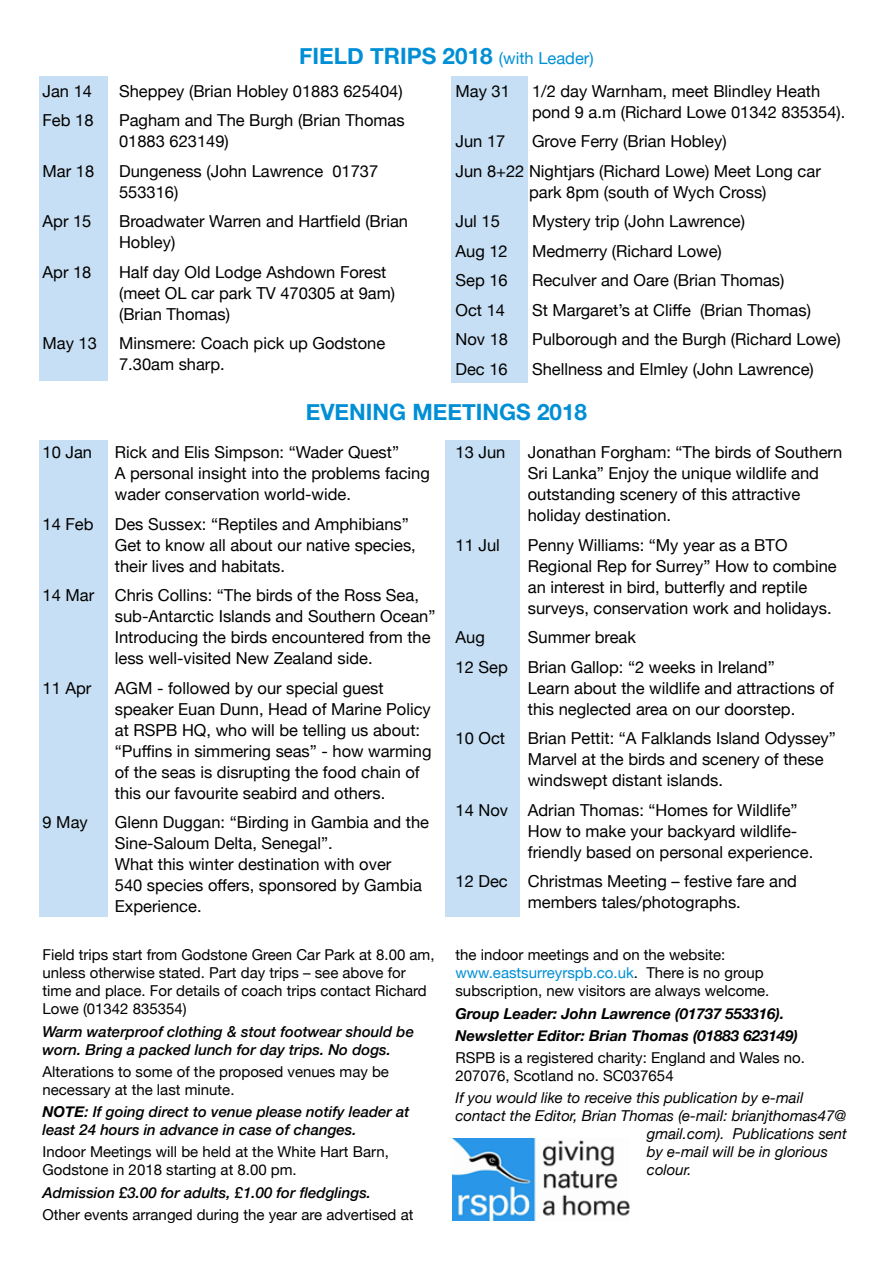
<style>
.page{position:relative;width:893px;height:1263px;background:#fff}
.page>*{position:absolute;margin:0;border:0;box-sizing:border-box;transform-origin:0 0}
.t1{font:700 22.5px "Helvetica Neue";color:#008fd5}
.t2{font:16.5px/21px "Helvetica Neue";color:#000}
.t3{font:15px/18px "Helvetica Neue";color:#000}
.t4{font:italic 500 15px/18px "Helvetica Neue";color:#000}
.t5{font:italic 15px "Helvetica Neue";color:#000}
.t6{font:italic 700 15px/22.2px "Helvetica Neue";color:#000}
.s1{font-weight:400;font-size:16.5px}
.s2{font-weight:700}
.s3{color:#008fd5}
</style>
<div class="page">
<div style="left:39px;top:77px;width:68px;height:304px;background:#c7dff4"></div>
<div style="left:39px;top:440px;width:68px;height:476px;background:#c7dff4"></div>
<div style="left:445px;top:440px;width:75px;height:476px;background:#c7dff4"></div>
<div style="left:451px;top:77px;width:76px;height:306px;background:#c7dff4"></div>
<img style="left:453px;top:1138px;width:177px;height:82px">
<h1 class="t1" style="left:299px;top:39px;width:296px">FIELD TRIPS 2018 <span class="s1">(with Leader)</span></h1>
<p class="t2" style="left:43px;top:81px;width:51px">Jan 14</p>
<p class="t2" style="left:119px;top:81px;width:285px">Sheppey (Brian Hobley 01883 625404)</p>
<p class="t2" style="left:43px;top:111px;width:53px">Feb 18</p>
<p class="t2" style="left:119px;top:111px;width:287px">Pagham and The Burgh (Brian Thomas<br>01883 623149)</p>
<p class="t2" style="left:43px;top:161px;width:53px">Mar 18</p>
<p class="t2" style="left:119px;top:161px;width:261px">Dungeness (John Lawrence 01737<br>553316)</p>
<p class="t2" style="left:43px;top:212px;width:50px">Apr 15</p>
<p class="t2" style="left:119px;top:212px;width:291px">Broadwater Warren and Hartfield (Brian<br>Hobley)</p>
<p class="t2" style="left:43px;top:262px;width:50px">Apr 18</p>
<p class="t2" style="left:119px;top:262px;width:278px">Half day Old Lodge Ashdown Forest (meet OL car park TV 470305 at 9am) (Brian Thomas)</p>
<p class="t2" style="left:43px;top:334px;width:56px">May 13</p>
<p class="t2" style="left:119px;top:334px;width:268px">Minsmere: Coach pick up Godstone<br>7.30am sharp.</p>
<p class="t2" style="left:455px;top:81px;width:56px">May 31</p>
<p class="t2" style="left:532px;top:81px;width:315px">1/2 day Warnham, meet Blindley Heath pond 9 a.m (Richard Lowe 01342 835354).</p>
<p class="t2" style="left:455px;top:132px;width:51px">Jun 17</p>
<p class="t2" style="left:455px;top:127px;width:367px;line-height:29.5px;text-indent:77px">Grove Ferry (Brian Hobley)<br>Jun 8+22 Nightjars (Richard Lowe) Meet Long car</p>
<p class="t2" style="left:529px;top:182px;width:239px">park 8pm (south of Wych Cross)</p>
<p class="t2" style="left:455px;top:212px;width:46px">Jul 15</p>
<p class="t2" style="left:532px;top:212px;width:214px">Mystery trip (John Lawrence)</p>
<p class="t2" style="left:455px;top:241px;width:54px">Aug 12</p>
<p class="t2" style="left:532px;top:241px;width:191px">Medmerry (Richard Lowe)</p>
<p class="t2" style="left:455px;top:271px;width:54px">Sep 16</p>
<p class="t2" style="left:532px;top:271px;width:254px">Reculver and Oare (Brian Thomas)</p>
<p class="t2" style="left:455px;top:300px;width:51px">Oct 14</p>
<p class="t2" style="left:532px;top:300px;width:280px">St Margaret’s at Cliffe (Brian Thomas)</p>
<p class="t2" style="left:455px;top:330px;width:54px">Nov 18</p>
<p class="t2" style="left:532px;top:330px;width:310px">Pulborough and the Burgh (Richard Lowe)</p>
<p class="t2" style="left:455px;top:359px;width:54px">Dec 16</p>
<p class="t2" style="left:532px;top:359px;width:283px">Shellness and Elmley (John Lawrence)</p>
<h1 class="t1" style="left:306px;top:394px;width:283px">EVENING MEETINGS 2018</h1>
<p class="t2" style="left:43px;top:443px;width:51px">10 Jan</p>
<p class="t2" style="left:115px;top:443px;width:317px">Rick and Elis Simpson: “Wader Quest”<br>A personal insight into the problems facing wader conservation world-wide.</p>
<p class="t2" style="left:43px;top:514px;width:53px">14 Feb</p>
<p class="t2" style="left:115px;top:514px;width:303px">Des Sussex: “Reptiles and Amphibians”<br>Get to know all about our native species, their lives and habitats.</p>
<p class="t2" style="left:43px;top:586px;width:53px">14 Mar</p>
<p class="t2" style="left:115px;top:586px;width:322px">Chris Collins: “The birds of the Ross Sea, sub-Antarctic Islands and Southern Ocean” Introducing the birds encountered from the less well-visited New Zealand side.</p>
<p class="t2" style="left:43px;top:678px;width:50px">11 Apr</p>
<p class="t2" style="left:115px;top:678px;width:318px">AGM - followed by our special guest speaker Euan Dunn, Head of Marine Policy at RSPB HQ, who will be telling us about: “Puffins in simmering seas” - how warming of the seas is disrupting the food chain of this our favourite seabird and others.</p>
<p class="t2" style="left:43px;top:813px;width:47px">9 May</p>
<p class="t2" style="left:115px;top:813px;width:316px">Glenn Duggan: “Birding in Gambia and the<br>Sine-Saloum Delta, Senegal”.<br>What this winter destination with over<br>540 species offers, sponsored by Gambia<br>Experience.</p>
<p class="t3" style="left:43px;top:947px;width:394px">Field trips start from Godstone Green Car Park at 8.00 am, unless otherwise stated. Part day trips – see above for time and place. For details of coach trips contact Richard Lowe (01342 835354)</p>
<p class="t4" style="left:43px;top:1021px;width:373px">Warm waterproof clothing &amp; stout footwear should be worn. Bring a packed lunch for day trips. No dogs.</p>
<p class="t3" style="left:43px;top:1063px;width:348px">Alterations to some of the proposed venues may be necessary at the last minute.</p>
<p class="t4" style="left:43px;top:1102px;width:369px"><span class="s2">NOTE</span>: If going direct to venue please notify leader at least 24 hours in advance in case of changes.</p>
<p class="t3" style="left:43px;top:1144px;width:348px">Indoor Meetings will be held at the White Hart Barn,<br>Godstone in 2018 starting at 8.00 pm.</p>
<p class="t4" style="left:43px;top:1182px;width:330px">Admission £3.00 for adults, £1.00 for fledglings.</p>
<p class="t3" style="left:43px;top:1206px;width:372px">Other events arranged during the year are advertised at</p>
<p class="t2" style="left:455px;top:443px;width:51px">13 Jun</p>
<p class="t2" style="left:528px;top:443px;width:316px">Jonathan Forgham: “The birds of Southern Sri Lanka” Enjoy the unique wildlife and outstanding scenery of this attractive holiday destination.</p>
<p class="t2" style="left:455px;top:535px;width:46px">11 Jul</p>
<p class="t2" style="left:528px;top:535px;width:310px">Penny Williams: “My year as a BTO Regional Rep for Surrey” How to combine an interest in bird, butterfly and reptile surveys, conservation work and holidays.</p>
<p class="t2" style="left:455px;top:628px;width:31px">Aug</p>
<p class="t2" style="left:455px;top:623px;width:321px;line-height:29.5px;text-indent:72px">Summer break<br>12 Sep Brian Gallop: “2 weeks in Ireland”</p>
<p class="t2" style="left:528px;top:678px;width:308px">Learn about the wildlife and attractions of this neglected area on our doorstep.</p>
<p class="t2" style="left:455px;top:729px;width:51px">10 Oct</p>
<p class="t2" style="left:528px;top:729px;width:310px">Brian Pettit: “A Falklands Island Odyssey”<br>Marvel at the birds and scenery of these windswept distant islands.</p>
<p class="t2" style="left:528px;top:800px;width:287px;text-indent:-72px">14 Nov Adrian Thomas: “Homes for Wildlife”<br>How to make your backyard wildlife&shy;friendly based on personal experience.</p>
<p class="t2" style="left:528px;top:872px;width:271px;text-indent:-72px">12 Dec Christmas Meeting – festive fare and members tales/photographs.</p>
<p class="t3" style="left:455px;top:947px;width:315px">the indoor meetings and on the website: <span class="s3">www.eastsurreyrspb.co.uk</span>. There is no group subscription, new visitors are always welcome.</p>
<p class="t6" style="left:455px;top:1002px;width:344px">Group Leader: John Lawrence (01737 553316).<br>Newsletter Editor: Brian Thomas (01883 623149)</p>
<p class="t3" style="left:455px;top:1050px;width:351px">RSPB is a registered charity: England and Wales no.<br>207076, Scotland no. SC037654</p>
<p class="t5" style="left:455px;top:1087px;width:349px">If you would like to receive this publication by e-mail</p>
<p class="t5" style="left:455px;top:1105px;width:392px">contact the Editor, Brian Thomas (e-mail: brianjthomas47@</p>
<p class="t5" style="left:647px;top:1123px;width:202px">gmail.com). Publications sent</p>
<p class="t5" style="left:647px;top:1141px;width:183px">by e-mail will be in glorious</p>
<p class="t5" style="left:647px;top:1159px;width:46px">colour.</p>
</div>
